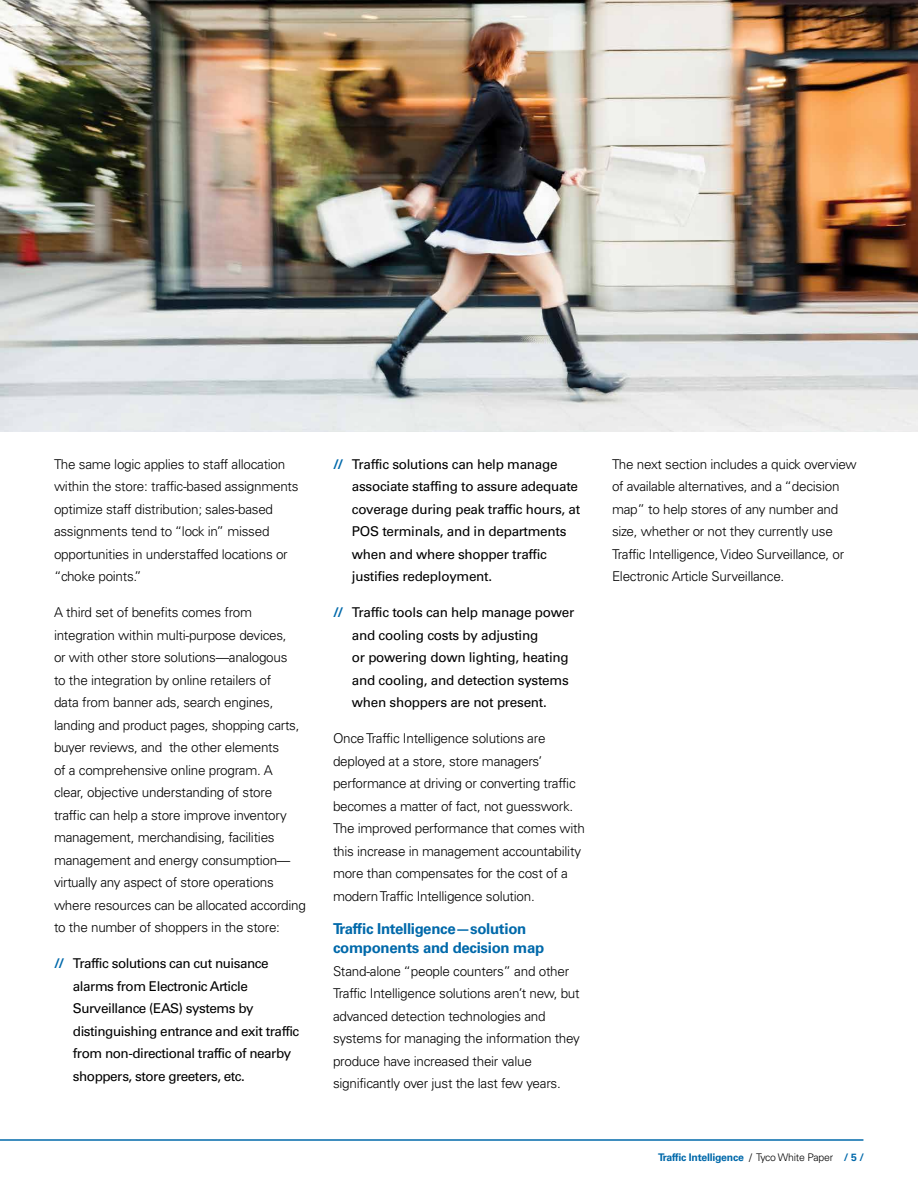
<style>
.page{position:relative;width:918px;height:1188px;background:#fff}
.page>*{position:absolute;margin:0;border:0;box-sizing:border-box;transform-origin:0 0}
.t1{font:700 15px/19.5px "Univers LT Std";letter-spacing:-.02em;color:#0069aa}
.t2{font:300 13.5px/22.5px "Univers LT Std";letter-spacing:-.02em;color:#000}
.t3{font:13.5px/22.5px "Univers LT Std";letter-spacing:-.02em;color:#000}
.t4{font:700 10.5px "Univers LT Std";letter-spacing:-.02em;color:#0069aa}
.s1{font-weight:700;color:#0069aa}
.s2{font-weight:300;color:#000}
</style>
<div class="page">
<hr style="left:0;top:1139px;width:863px;height:2px;background:#0069aa">
<img style="left:0;top:0;width:918px;height:432px">
<p class="t2" style="left:54px;top:453px;width:246px">The same logic applies to staff allocation within the store: traffic-based assignments optimize staff distribution; sales-based assignments tend to “lock in” missed opportunities in understaffed locations or “choke points.”</p>
<p class="t2" style="left:54px;top:601px;width:253px">A third set of benefits comes from integration within multi-purpose devices,<br>or with other store solutions—analogous<br>to the integration by online retailers of<br>data from banner ads, search engines, landing and product pages, shopping carts, buyer reviews, and the other elements<br>of a comprehensive online program. A clear, objective understanding of store traffic can help a store improve inventory management, merchandising, facilities management and energy consumption— virtually any aspect of store operations where resources can be allocated according to the number of shoppers in the store:</p>
<p class="t3" style="left:73px;top:952px;width:228px;text-indent:-19px"><span class="s1">//</span> Traffic solutions can cut nuisance alarms from Electronic Article Surveillance (EAS) systems by distinguishing entrance and exit traffic from non-directional traffic of nearby shoppers, store greeters, etc.</p>
<p class="t3" style="left:352px;top:453px;width:230px;text-indent:-19px"><span class="s1">//</span> Traffic solutions can help manage associate staffing to assure adequate coverage during peak traffic hours, at POS terminals, and in departments when and where shopper traffic justifies redeployment.</p>
<p class="t3" style="left:352px;top:601px;width:224px;text-indent:-19px"><span class="s1">//</span> Traffic tools can help manage power and cooling costs by adjusting<br>or powering down lighting, heating and cooling, and detection systems when shoppers are not present.</p>
<p class="t2" style="left:333px;top:727px;width:253px">Once Traffic Intelligence solutions are deployed at a store, store managers’ performance at driving or converting traffic becomes a matter of fact, not guesswork.<br>The improved performance that comes with this increase in management accountability more than compensates for the cost of a modern Traffic Intelligence solution.</p>
<p class="t1" style="left:333px;top:919px;width:213px">Traffic Intelligence—solution components and decision map</p>
<p class="t2" style="left:333px;top:960px;width:248px">Stand-alone “people counters” and other Traffic Intelligence solutions aren’t new, but advanced detection technologies and systems for managing the information they produce have increased their value significantly over just the last few years.</p>
<p class="t2" style="left:612px;top:453px;width:246px">The next section includes a quick overview of available alternatives, and a “decision map” to help stores of any number and size, whether or not they currently use Traffic Intelligence, Video Surveillance, or Electronic Article Surveillance.</p>
<p class="t4" style="left:658px;top:1151px;width:207px">Traffic Intelligence <span class="s2">/ Tyco White Paper</span> / 5 /</p>
</div>
